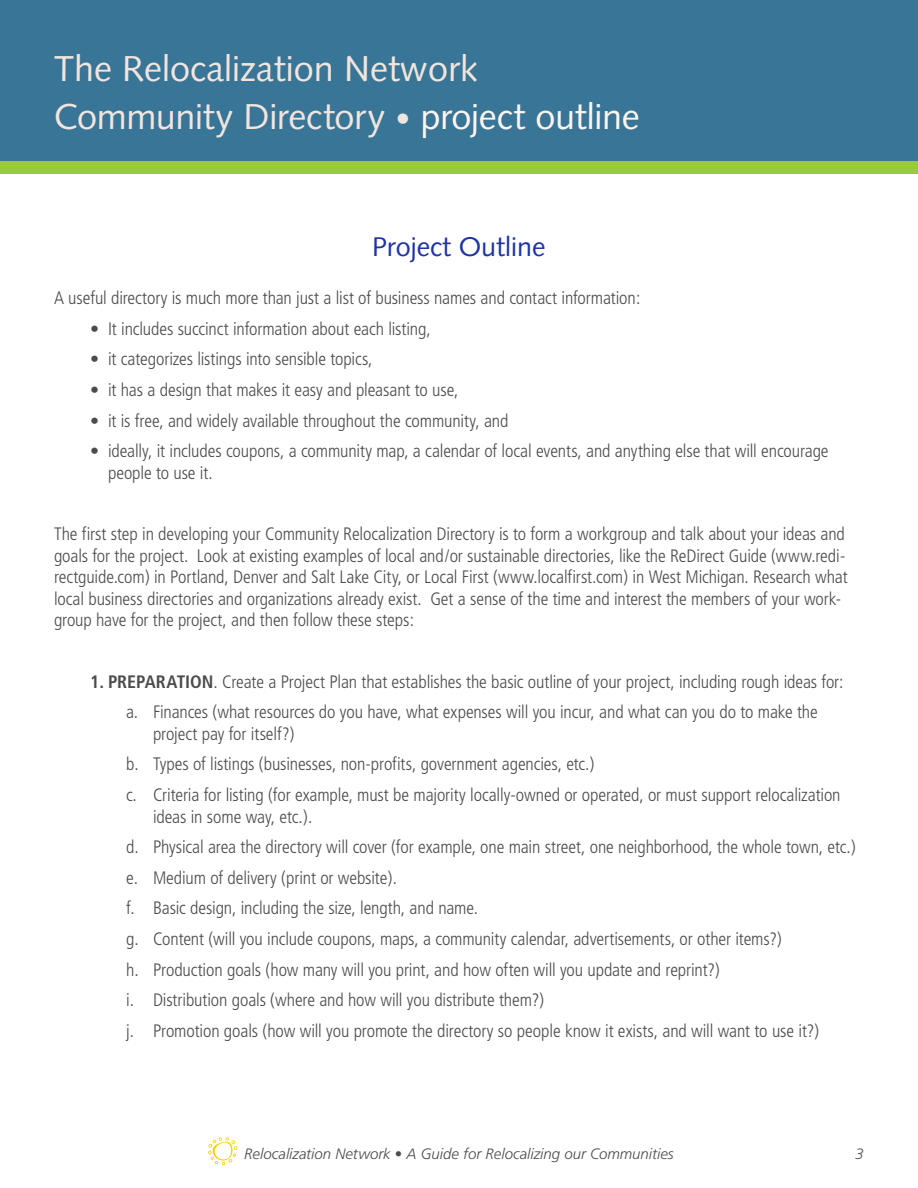
<style>
.page{position:relative;width:918px;height:1188px;background:#fff}
.page>*{position:absolute;margin:0;border:0;box-sizing:border-box;transform-origin:0 0}
.t1{font:36px "Syntax";color:#f2e5dd}
.t2{font:27px "Syntax";color:#1e33a6}
.Lettered_bullets{font:300 condensed 18px/21.6px "Frutiger";letter-spacing:-.005em;color:#4b4c4d}
.BodyText{font:300 condensed 18px/30.6px "Frutiger";letter-spacing:-.005em;color:#4b4c4d}
.Bullets{font:300 condensed 18px/21.6px "Frutiger";letter-spacing:-.005em;color:#4b4c4d}
.Numbered_Bullets{font:300 condensed 18px "Frutiger";letter-spacing:-.01em;color:#4b4c4d}
.t3{font:italic 300 15px "Frutiger";color:#4b4c4d}
.s1{font-size:30px}
.s2{color:#fcf5ef}
.s3{font-weight:700}
.s4{font-style:normal;font-stretch:condensed}
</style>
<div class="page">
<div style="left:0;top:0;width:918px;height:162px;background:#397597"></div>
<div style="left:0;top:161px;width:918px;height:12px;background:#99ca3b"></div>
<svg style="left:208px;top:1137px;width:29px;height:28px"></svg>
<h1 class="t1" style="left:54px;top:48px;width:426px">The Relocalization Network</h1>
<h1 class="t1" style="left:54px;top:96px;width:587px">Community Directory <span class="s1">•</span> <span class="s2">project outline</span></h1>
<h2 class="t2" style="left:372px;top:230px;width:175px">Project Outline</h2>
<p class="BodyText" style="left:54px;top:283px;width:588px">A useful directory is much more than just a list of business names and contact information:</p>
<p class="Bullets" style="left:108px;top:318px;width:324px">It includes succinct information about each listing,</p>
<p class="Bullets" style="left:108px;top:349px;width:266px">it categorizes listings into sensible topics,</p>
<p class="Bullets" style="left:108px;top:379px;width:352px">it has a design that makes it easy and pleasant to use,</p>
<p class="Bullets" style="left:108px;top:410px;width:402px">it is free, and widely available throughout the community, and</p>
<p class="Bullets" style="left:108px;top:440px;width:722px">ideally, it includes coupons, a community map, a calendar of local events, and anything else that will encourage people to use it.</p>
<p class="BodyText" style="left:90px;top:314px;width:10px;text-align:justify">• • • • •</p>
<p class="BodyText" style="left:54px;top:523px;width:795px;line-height:21.6px">The first step in developing your Community Relocalization Directory is to form a workgroup and talk about your ideas and goals for the project. Look at existing examples of local and/or sustainable directories, like the ReDirect Guide (www.redi&shy;rectguide.com) in Portland, Denver and Salt Lake City, or Local First (www.localfirst.com) in West Michigan. Research what local business directories and organizations already exist. Get a sense of the time and interest the members of your work&shy;group have for the project, and then follow these steps:</p>
<p class="Numbered_Bullets" style="left:90px;top:671px;width:755px"><span class="s3">1. PREPARATION</span>. Create a Project Plan that establishes the basic outline of your project, including rough ideas for:</p>
<p class="Lettered_bullets" style="left:153px;top:701px;width:666px">Finances (what resources do you have, what expenses will you incur, and what can you do to make the project pay for itself?)</p>
<p class="Lettered_bullets" style="left:153px;top:754px;width:443px">Types of listings (businesses, non-profits, government agencies, etc.)</p>
<p class="Lettered_bullets" style="left:153px;top:784px;width:689px">Criteria for listing (for example, must be majority locally-owned or operated, or must support relocalization ideas in some way, etc.).</p>
<p class="Lettered_bullets" style="left:153px;top:836px;width:704px">Physical area the directory will cover (for example, one main street, one neighborhood, the whole town, etc.)</p>
<p class="Lettered_bullets" style="left:153px;top:867px;width:246px">Medium of delivery (print or website).</p>
<p class="Lettered_bullets" style="left:153px;top:898px;width:327px">Basic design, including the size, length, and name.</p>
<p class="Lettered_bullets" style="left:153px;top:928px;width:630px">Content (will you include coupons, maps, a community calendar, advertisements, or other items?)</p>
<p class="Lettered_bullets" style="left:153px;top:959px;width:568px">Production goals (how many will you print, and how often will you update and reprint?)</p>
<p class="Lettered_bullets" style="left:153px;top:989px;width:393px">Distribution goals (where and how will you distribute them?)</p>
<p class="Lettered_bullets" style="left:153px;top:1020px;width:668px">Promotion goals (how will you promote the directory so people know it exists, and will want to use it?)</p>
<p class="BodyText" style="left:126px;top:697px;width:14px">a.</p>
<p class="BodyText" style="left:126px;top:749px;width:14px">b. c.</p>
<p class="BodyText" style="left:126px;top:832px;width:14px">d. e. f. g. h. i. j.</p>
<p class="t3" style="left:244px;top:1145px;width:431px">Relocalization Network <span class="s4">•</span> A Guide for Relocalizing our Communities</p>
</div>
